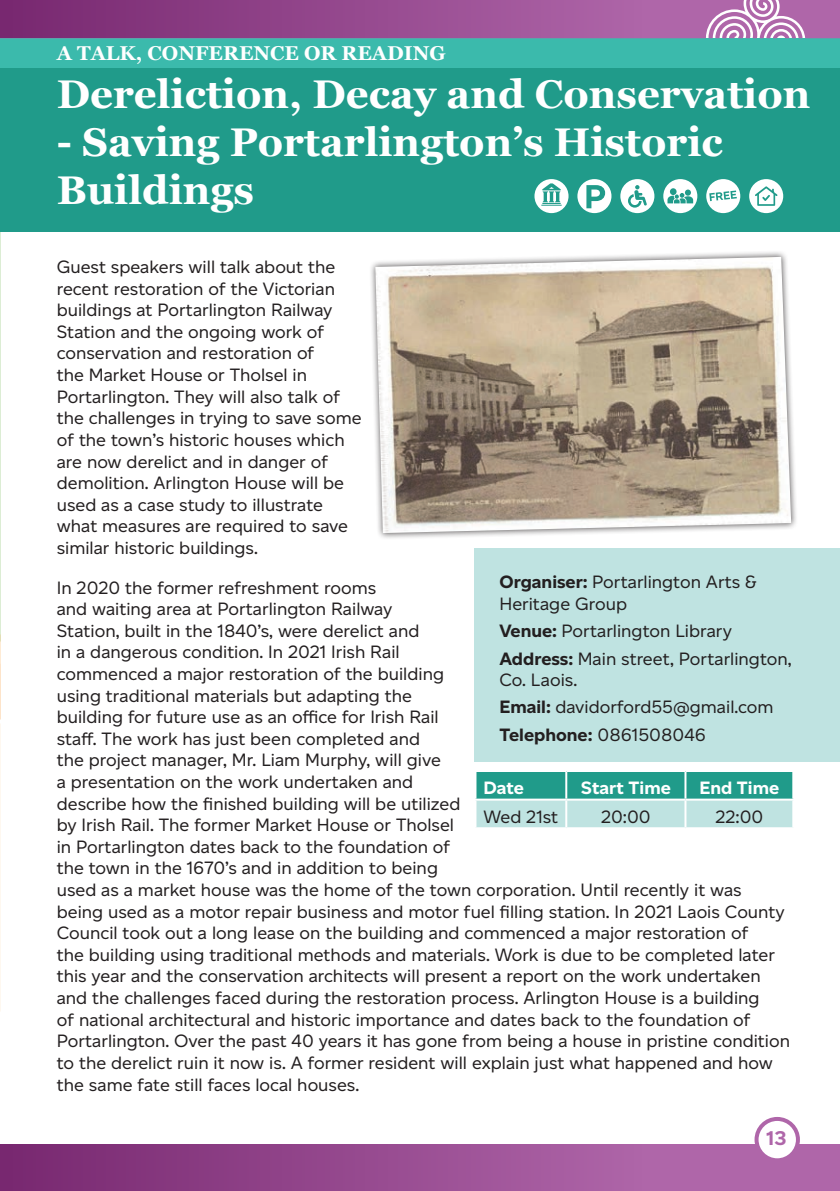
<style>
.page{position:relative;width:840px;height:1191px;background:#fff}
.page>*{position:absolute;margin:0;border:0;box-sizing:border-box;transform-origin:0 0}
.t1{font:700 40px/48px "Georgia";color:#fff}
.t2{font:700 20px "Georgia";color:#fff}
.t3{font:700 20px "Altform";color:#af66a9}
.Body{font:18px/21.6px "Altform";color:#231f20}
.Body-2{font:700 18px "Altform";color:#fff}
.Body-3{font:700 18px "Altform";color:#231f20}
.s1{font-weight:700}
.s2{font-weight:400}
</style>
<div class="page">
<img style="left:0;top:38px;width:1px;height:603px">
<div style="left:0;top:38px;width:839px;height:30px;background:#3bbaac"></div>
<div style="left:0;top:68px;width:839px;height:163px;background:#209b8a"></div>
<svg style="left:706px;top:179px;width:33px;height:34px"></svg>
<svg style="left:534px;top:179px;width:34px;height:34px"></svg>
<svg style="left:749px;top:179px;width:33px;height:34px"></svg>
<div style="left:368px;top:250px;width:429px;height:290px;background:#231f20;opacity:.75"></div>
<img style="left:375px;top:257px;width:415px;height:276px">
<svg style="left:476px;top:772px;width:315px;height:55px;background:#72c0b6"></svg>
<hr style="left:565px;top:772px;width:2px;height:26px;background:#fff">
<hr style="left:684px;top:772px;width:2px;height:26px;background:#fff">
<hr style="left:474px;top:798px;width:92px;height:2px;background:#fff">
<hr style="left:566px;top:798px;width:119px;height:2px;background:#fff">
<hr style="left:565px;top:800px;width:2px;height:27px;background:#fff">
<hr style="left:685px;top:798px;width:108px;height:2px;background:#fff">
<hr style="left:684px;top:800px;width:2px;height:27px;background:#fff">
<div style="left:474px;top:548px;width:365px;height:213px;background:#bfe3e1"></div>
<svg style="left:577px;top:179px;width:34px;height:34px"></svg>
<svg style="left:620px;top:179px;width:34px;height:34px"></svg>
<svg style="left:663px;top:179px;width:34px;height:34px"></svg>
<div style="left:0;top:1144px;width:839px;height:47px;background:#af66a9"></div>
<svg style="left:641px;top:0;width:198px;height:38px;background:#bb7db6"></svg>
<div style="left:756px;top:1119px;width:41px;height:41px;background:#fff;border-radius:50%"></div>
<div style="left:754px;top:1117px;width:45px;height:45px;border:4px solid #af66a9;border-radius:50%"></div>
<div style="left:0;top:0;width:641px;height:38px;background:linear-gradient(to right,#77276f,#ae65a8)"></div>
<div style="left:0;top:1144px;width:641px;height:47px;background:linear-gradient(to right,#77276f,#ae65a8)"></div>
<p class="t2" style="left:57px;top:38px;width:390px">A TALK, CONFERENCE OR READING</p>
<p class="t1" style="left:57px;top:68px;width:754px">Dereliction, Decay and Conservation</p>
<p class="t1" style="left:57px;top:116px;width:667px">- Saving Portarlington’s Historic<br>Buildings</p>
<p class="Body" style="left:57px;top:256px;width:306px">Guest speakers will talk about the recent restoration of the Victorian buildings at Portarlington Railway Station and the ongoing work of conservation and restoration of<br>the Market House or Tholsel in Portarlington. They will also talk of the challenges in trying to save some of the town’s historic houses which are now derelict and in danger of demolition. Arlington House will be used as a case study to illustrate what measures are required to save similar historic buildings.</p>
<p class="Body" style="left:57px;top:576px;width:734px">In 2020 the former refreshment rooms<br>and waiting area at Portarlington Railway<br>Station, built in the 1840’s, were derelict and<br>in a dangerous condition. In 2021 Irish Rail<br>commenced a major restoration of the building<br>using traditional materials but adapting the<br>building for future use as an office for Irish Rail<br>staff. The work has just been completed and<br>the project manager, Mr. Liam Murphy, will give<br>a presentation on the work undertaken and<br>describe how the finished building will be utilized<br>by Irish Rail. The former Market House or Tholsel<br>in Portarlington dates back to the foundation of<br>the town in the 1670’s and in addition to being<br>used as a market house was the home of the town corporation. Until recently it was being used as a motor repair business and motor fuel filling station. In 2021 Laois County Council took out a long lease on the building and commenced a major restoration of<br>the building using traditional methods and materials. Work is due to be completed later this year and the conservation architects will present a report on the work undertaken and the challenges faced during the restoration process. Arlington House is a building<br>of national architectural and historic importance and dates back to the foundation of Portarlington. Over the past 40 years it has gone from being a house in pristine condition to the derelict ruin it now is. A former resident will explain just what happened and how the same fate still faces local houses.</p>
<p class="Body" style="left:499px;top:571px;width:258px"><span class="s1">Organiser:</span> Portarlington Arts &amp;<br>Heritage Group</p>
<p class="Body" style="left:499px;top:620px;width:234px"><span class="s1">Venue:</span> Portarlington Library</p>
<p class="Body" style="left:499px;top:647px;width:293px"><span class="s1">Address:</span> Main street, Portarlington,<br>Co. Laois.</p>
<p class="Body" style="left:499px;top:696px;width:275px"><span class="s1">Email:</span> davidorford55@gmail.com</p>
<p class="Body-3" style="left:499px;top:724px;width:208px">Telephone: <span class="s2">0861508046</span></p>
<p class="Body-2" style="left:483px;top:777px;width:42px">Date</p>
<p class="Body-2" style="left:580px;top:777px;width:91px">Start Time</p>
<p class="Body-2" style="left:699px;top:777px;width:81px">End Time</p>
<p class="Body" style="left:483px;top:805px;width:76px">Wed 21st</p>
<p class="Body" style="left:600px;top:805px;width:51px">20:00</p>
<p class="Body" style="left:715px;top:805px;width:49px">22:00</p>
<p class="t3" style="left:766px;top:1127px;width:21px">13</p>
</div>
